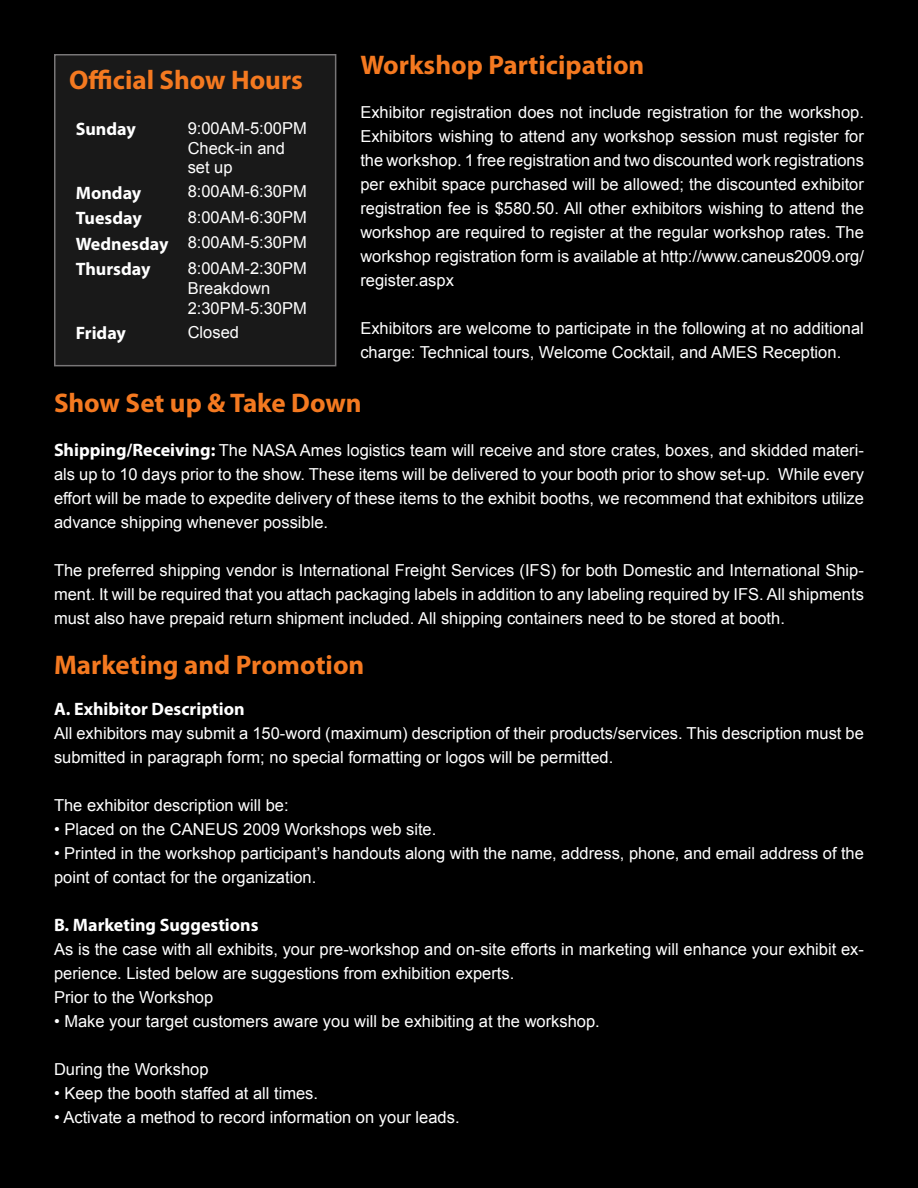
<style>
.page{position:relative;width:918px;height:1188px;background:#000}
.page>*{position:absolute;margin:0;border:0;box-sizing:border-box;transform-origin:0 0}
.t1{font:700 27px "Myriad Pro";color:#f47920}
.t2{font:700 18px "Myriad Pro";color:#fff}
.t3{font:16.5px/24px "Arial";color:#fff}
.s1{font-family:"Myriad Pro";font-weight:700;font-size:18px}
</style>
<div class="page">
<div style="left:55px;top:55px;width:281px;height:311px;background:#191919"></div>
<div style="left:54px;top:54px;width:282px;height:312px;border:2px solid #787677"></div>
<p class="t1" style="left:69px;top:63px;width:236px">Official Show Hours</p>
<p class="t2" style="left:76px;top:117px;width:62px">Sunday</p>
<p class="t3" style="left:188px;top:116px;width:121px">9:00AM-5:00PM</p>
<p class="t3" style="left:188px;top:136px;width:99px">Check-in and</p>
<p class="t3" style="left:188px;top:156px;width:46px">set up</p>
<p class="t2" style="left:76px;top:181px;width:67px">Monday</p>
<p class="t3" style="left:188px;top:180px;width:121px">8:00AM-6:30PM</p>
<p class="t2" style="left:76px;top:207px;width:68px">Tuesday</p>
<p class="t3" style="left:188px;top:205px;width:121px">8:00AM-6:30PM</p>
<p class="t2" style="left:76px;top:232px;width:94px">Wednesday</p>
<p class="t3" style="left:188px;top:231px;width:121px">8:00AM-5:30PM</p>
<p class="t2" style="left:76px;top:258px;width:76px">Thursday</p>
<p class="t3" style="left:188px;top:256px;width:121px">8:00AM-2:30PM</p>
<p class="t3" style="left:188px;top:276px;width:84px">Breakdown</p>
<p class="t3" style="left:188px;top:296px;width:121px">2:30PM-5:30PM</p>
<p class="t2" style="left:76px;top:321px;width:52px">Friday</p>
<p class="t3" style="left:188px;top:320px;width:53px">Closed</p>
<p class="t1" style="left:360px;top:48px;width:286px">Workshop Participation</p>
<p class="t3" style="left:360px;top:100px;width:505px;text-align:justify">Exhibitor registration does not include registration for the workshop.<br>Exhibitors wishing to attend any workshop session must register for the workshop. 1 free registration and two discounted work registrations per exhibit space purchased will be allowed; the discounted exhibitor registration fee is $580.50. All other exhibitors wishing to attend the workshop are required to register at the regular workshop rates. The workshop registration form is available at http://www.caneus2009.org/ register.aspx</p>
<p class="t3" style="left:360px;top:316px;width:505px">Exhibitors are welcome to participate in the following at no additional charge: Technical tours, Welcome Cocktail, and AMES Reception.</p>
<p class="t1" style="left:54px;top:385px;width:309px">Show Set up &amp; Take Down</p>
<p class="t3" style="left:54px;top:438px;width:812px;text-align:justify"><span class="s1">Shipping/Receiving:</span> The NASA Ames logistics team will receive and store crates, boxes, and skidded materi&shy;als up to 10 days prior to the show. These items will be delivered to your booth prior to show set-up. While every effort will be made to expedite delivery of these items to the exhibit booths, we recommend that exhibitors utilize advance shipping whenever possible.</p>
<p class="t3" style="left:54px;top:558px;width:812px;text-align:justify">The preferred shipping vendor is International Freight Services (IFS) for both Domestic and International Ship&shy;ment. It will be required that you attach packaging labels in addition to any labeling required by IFS. All shipments must also have prepaid return shipment included. All shipping containers need to be stored at booth.</p>
<p class="t1" style="left:54px;top:647px;width:312px">Marketing and Promotion</p>
<p class="t2" style="left:54px;top:697px;width:192px">A. Exhibitor Description</p>
<p class="t3" style="left:54px;top:721px;width:811px">All exhibitors may submit a 150-word (maximum) description of their products/services. This description must be submitted in paragraph form; no special formatting or logos will be permitted.</p>
<p class="t3" style="left:54px;top:793px;width:236px">The exhibitor description will be:</p>
<p class="t3" style="left:54px;top:817px;width:384px">• Placed on the CANEUS 2009 Workshops web site.</p>
<p class="t3" style="left:54px;top:841px;width:811px">• Printed in the workshop participant’s handouts along with the name, address, phone, and email address of the point of contact for the organization.</p>
<p class="t2" style="left:54px;top:913px;width:206px">B. Marketing Suggestions</p>
<p class="t3" style="left:54px;top:937px;width:811px">As is the case with all exhibits, your pre-workshop and on-site efforts in marketing will enhance your exhibit ex&shy;perience. Listed below are suggestions from exhibition experts.</p>
<p class="t3" style="left:54px;top:985px;width:161px">Prior to the Workshop</p>
<p class="t3" style="left:54px;top:1009px;width:547px">• Make your target customers aware you will be exhibiting at the workshop.</p>
<p class="t3" style="left:54px;top:1057px;width:156px">During the Workshop</p>
<p class="t3" style="left:54px;top:1081px;width:266px">• Keep the booth staffed at all times.</p>
<p class="t3" style="left:54px;top:1105px;width:407px">• Activate a method to record information on your leads.</p>
</div>
